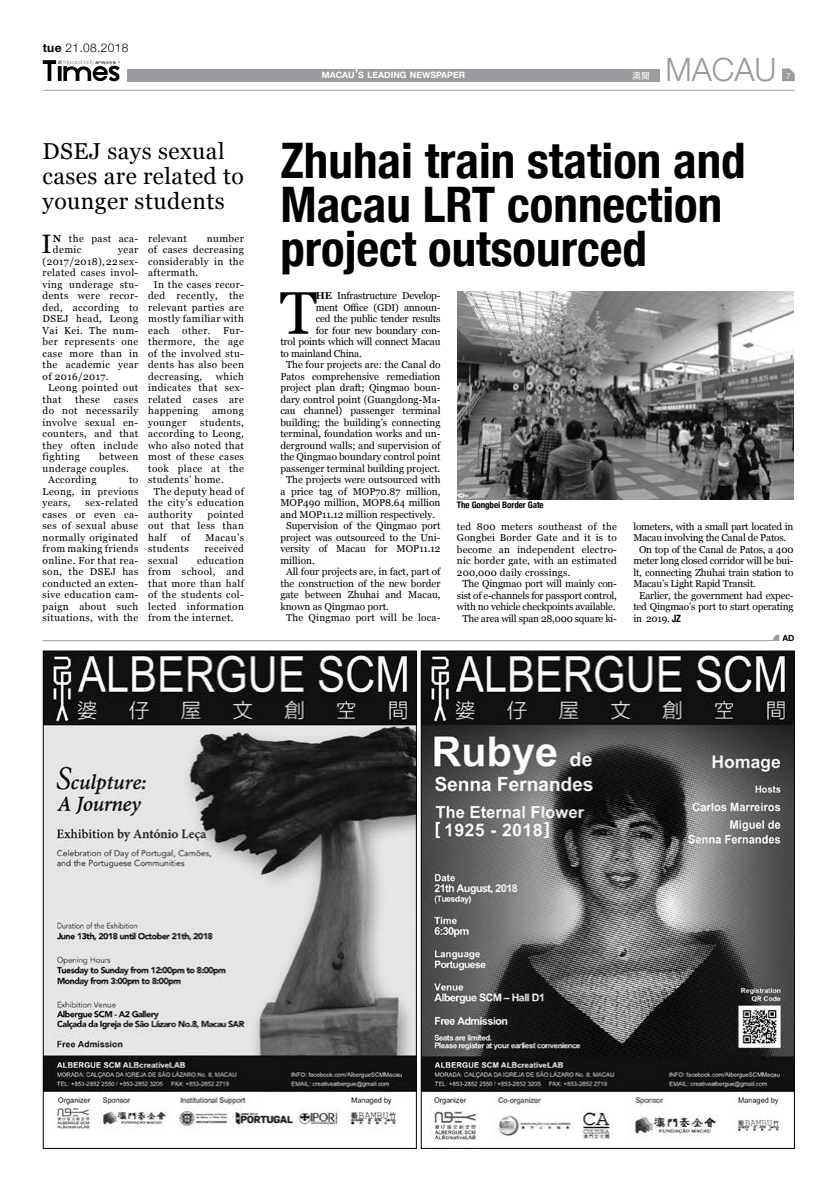
<style>
.page{position:relative;width:837px;height:1191px;background:#fff}
.page>*{position:absolute;margin:0;border:0;box-sizing:border-box;transform-origin:0 0}
.t1{font:59.8px "Georgia";color:#000}
.t2{font:700 condensed 49px/44px "Helvetica Neue";color:#000}
.t3{font:300 32px "Helvetica Neue";color:#999b9e}
.t4{font:26.6px "Georgia";color:#000}
.t5{font:23px/25px "Georgia";letter-spacing:.02em;color:#000}
.t6{font:300 12px "Helvetica Neue";letter-spacing:.025em;color:#000}
.t7{font:10px/11.5px "Georgia";color:#000;text-align:justify}
.t8{font:10px "Georgia";letter-spacing:-.02em;color:#000}
.t9{font:10px/11.5px "Georgia";letter-spacing:.04em;color:#000}
.t10{font:10px "Georgia";letter-spacing:.02em;color:#000}
.t11{font:700 condensed 9px "Helvetica Neue";letter-spacing:-.01em;color:#000}
.t12{font:9px "Adobe Heiti Std";color:#fff}
.t13{font:700 8.8px "Helvetica Neue";color:#fff}
.t14{font:700 8.4px "Helvetica Neue";color:#000}
.t15{font:8px "Helvetica Neue";color:#fff}
.s1{font-weight:700}
.s2{font-size:12.5px}
.s3{font-family:"Helvetica Neue";font-weight:700;font-stretch:condensed}
</style>
<div class="page">
<div style="left:127px;top:69px;width:532px;height:12px;background:#9a9c9f"></div>
<svg style="left:782px;top:68px;width:12px;height:13px"></svg>
<hr style="left:43px;top:90px;width:751px;height:1px;background:#999b9e">
<svg style="left:43px;top:60px;width:77px;height:21px"></svg>
<hr style="left:43px;top:640px;width:730px;height:1px;background:#999b9e">
<svg style="left:773px;top:635px;width:6px;height:6px"></svg>
<img style="left:45px;top:653px;width:369px;height:478px">
<img style="left:423px;top:653px;width:369px;height:493px">
<img style="left:457px;top:292px;width:336px;height:207px">
<p class="t6" style="left:43px;top:38px;width:87px"><span class="s1">tue</span> 21.08.2018</p>
<h3 class="t5" style="left:43px;top:138px;width:203px">DSEJ says sexual cases are related to younger students</h3>
<h3 class="t4" style="left:41px;top:225px;width:12px">I</h3>
<p class="t9" style="left:53px;top:232px;width:87px"><span class="s1">n</span> the past aca&shy;demic</p>
<p class="t7" style="left:118px;top:244px;width:22px">year</p>
<p class="t9" style="left:43px;top:255px;width:97px">(2017/2018), 22 sex-</p>
<p class="t9" style="left:43px;top:267px;width:97px">related cases invol-</p>
<p class="t9" style="left:43px;top:278px;width:97px">ving underage stu-</p>
<p class="t9" style="left:43px;top:290px;width:97px">dents were recor-</p>
<p class="t9" style="left:43px;top:301px;width:97px">ded, according to</p>
<p class="t9" style="left:43px;top:313px;width:97px">DSEJ head, Leong</p>
<p class="t9" style="left:43px;top:324px;width:97px">Vai Kei. The num-</p>
<p class="t9" style="left:43px;top:336px;width:97px">ber represents one</p>
<p class="t9" style="left:43px;top:347px;width:97px">case more than in</p>
<p class="t9" style="left:43px;top:359px;width:97px">the academic year</p>
<p class="t9" style="left:43px;top:370px;width:67px">of 2016/2017.</p>
<p class="t9" style="left:48px;top:382px;width:92px">Leong pointed out</p>
<p class="t7" style="left:43px;top:393px;width:20px">that</p>
<p class="t7" style="left:75px;top:393px;width:26px">these</p>
<p class="t7" style="left:43px;top:393px;width:97px;text-indent:71px">cases do not necessarily involve sexual en&shy;counters, and that they often include fighting</p>
<p class="t9" style="left:99px;top:451px;width:41px">between</p>
<p class="t9" style="left:43px;top:462px;width:88px">underage couples.</p>
<p class="t9" style="left:48px;top:474px;width:50px">According</p>
<p class="t7" style="left:43px;top:474px;width:97px;text-indent:86px">to Leong, in previous years,</p>
<p class="t7" style="left:43px;top:497px;width:97px;text-indent:43px">sex-related cases or even ca&shy;ses of sexual abuse normally originated from making friends online. For that rea&shy;son, the DSEJ has conducted an exten&shy;sive education cam&shy;paign about such situations, with the</p>
<p class="t9" style="left:148px;top:232px;width:40px">relevant</p>
<p class="t7" style="left:207px;top:232px;width:38px">number</p>
<p class="t9" style="left:148px;top:244px;width:97px">of cases decreasing</p>
<p class="t9" style="left:148px;top:255px;width:97px">considerably in the</p>
<p class="t9" style="left:148px;top:267px;width:52px">aftermath.</p>
<p class="t9" style="left:154px;top:278px;width:92px">In the cases recor-</p>
<p class="t9" style="left:148px;top:290px;width:97px">ded recently, the</p>
<p class="t9" style="left:148px;top:301px;width:97px">relevant parties are</p>
<p class="t9" style="left:148px;top:313px;width:97px">mostly familiar with</p>
<p class="t7" style="left:148px;top:324px;width:23px">each</p>
<p class="t7" style="left:182px;top:324px;width:30px">other.</p>
<p class="t7" style="left:148px;top:324px;width:97px;text-indent:75px">Fur&shy;thermore, the age of the involved stu&shy;dents has also been decreasing,</p>
<p class="t7" style="left:148px;top:370px;width:97px;text-indent:68px">which indicates that sex&shy;related cases are happening</p>
<p class="t7" style="left:212px;top:405px;width:33px">among</p>
<p class="t9" style="left:148px;top:416px;width:40px">younger</p>
<p class="t9" style="left:200px;top:416px;width:45px">students,</p>
<p class="t9" style="left:148px;top:428px;width:97px">according to Leong,</p>
<p class="t9" style="left:148px;top:439px;width:97px">who also noted that</p>
<p class="t9" style="left:148px;top:451px;width:97px">most of these cases</p>
<p class="t9" style="left:148px;top:462px;width:97px">took place at the</p>
<p class="t9" style="left:148px;top:474px;width:77px">students’ home.</p>
<p class="t9" style="left:154px;top:485px;width:92px">The deputy head of</p>
<p class="t9" style="left:148px;top:497px;width:97px">the city’s education</p>
<p class="t9" style="left:148px;top:508px;width:46px">authority</p>
<p class="t7" style="left:148px;top:508px;width:97px;text-indent:59px">pointed out that less than half</p>
<p class="t7" style="left:181px;top:531px;width:11px">of</p>
<p class="t7" style="left:205px;top:531px;width:40px">Macau’s</p>
<p class="t9" style="left:148px;top:543px;width:42px">students</p>
<p class="t9" style="left:204px;top:543px;width:41px">received</p>
<p class="t7" style="left:148px;top:554px;width:31px">sexual</p>
<p class="t7" style="left:148px;top:554px;width:97px;text-indent:49px">education from school, and that more than half of the students col&shy;lected information from the internet.</p>
<p class="t13" style="left:322px;top:68px;width:145px">MACAU<span class="s2">’</span>S LEADING NEWSPAPER</p>
<p class="t12" style="left:632px;top:70px;width:19px">澳聞</p>
<h3 class="t3" style="left:665px;top:44px;width:113px">MACAU</h3>
<p class="t15" style="left:786px;top:70px;width:6px">7</p>
<h2 class="t2" style="left:280px;top:135px;width:467px">Zhuhai train station and<br>Macau LRT connection project outsourced</h2>
<h1 class="t1" style="left:280px;top:269px;width:39px">T</h1>
<p class="t8" style="left:315px;top:288px;width:126px"><span class="s1">he</span> Infrastructure Develop-</p>
<p class="t8" style="left:315px;top:300px;width:126px">ment Office (GDI) announ-</p>
<p class="t8" style="left:315px;top:311px;width:126px">ced the public tender results</p>
<p class="t8" style="left:315px;top:323px;width:126px">for four new boundary con-</p>
<p class="t8" style="left:280px;top:334px;width:161px">trol points which will connect Macau</p>
<p class="t8" style="left:280px;top:346px;width:83px">to mainland China.</p>
<p class="t7" style="left:286px;top:359px;width:156px">The four projects are: the Canal do</p>
<p class="t7" style="left:280px;top:370px;width:162px">Patos comprehensive remediation</p>
<p class="t7" style="left:280px;top:382px;width:162px">project plan draft; Qingmao boun-</p>
<p class="t7" style="left:280px;top:393px;width:162px">dary control point (Guangdong-Ma-</p>
<p class="t7" style="left:280px;top:405px;width:162px">cau channel) passenger terminal</p>
<p class="t7" style="left:280px;top:416px;width:162px">building; the building’s connecting</p>
<p class="t7" style="left:280px;top:428px;width:162px">terminal, foundation works and un-</p>
<p class="t7" style="left:280px;top:439px;width:162px">derground walls; and supervision of</p>
<p class="t7" style="left:280px;top:451px;width:161px">the Qingmao boundary control point</p>
<p class="t7" style="left:280px;top:462px;width:161px">passenger terminal building project.</p>
<p class="t7" style="left:286px;top:474px;width:156px">The projects were outsourced with</p>
<p class="t7" style="left:280px;top:485px;width:162px">a price tag of MOP70.87 million,</p>
<p class="t7" style="left:280px;top:497px;width:162px">MOP490 million, MOP8.64 million</p>
<p class="t7" style="left:280px;top:508px;width:156px">and MOP11.12 million respectively.</p>
<p class="t7" style="left:286px;top:520px;width:156px">Supervision of the Qingmao port</p>
<p class="t7" style="left:280px;top:531px;width:162px">project was outsourced to the Uni-</p>
<p class="t7" style="left:280px;top:543px;width:162px">versity of Macau for MOP11.12</p>
<p class="t7" style="left:280px;top:554px;width:36px">million.</p>
<p class="t7" style="left:286px;top:566px;width:156px">All four projects are, in fact, part of</p>
<p class="t7" style="left:280px;top:577px;width:162px">the construction of the new border</p>
<p class="t7" style="left:280px;top:589px;width:162px">gate between Zhuhai and Macau,</p>
<p class="t7" style="left:280px;top:600px;width:110px">known as Qingmao port.</p>
<p class="t10" style="left:286px;top:610px;width:156px">The Qingmao port will be loca-</p>
<p class="t11" style="left:456px;top:497px;width:88px">The Gongbei Border Gate</p>
<p class="t10" style="left:456px;top:519px;width:161px">ted 800 meters southeast of the</p>
<p class="t10" style="left:456px;top:530px;width:161px">Gongbei Border Gate and it is to</p>
<p class="t10" style="left:456px;top:542px;width:161px">become an independent electro-</p>
<p class="t10" style="left:456px;top:553px;width:161px">nic border gate, with an estimated</p>
<p class="t10" style="left:456px;top:565px;width:115px">200,000 daily crossings.</p>
<p class="t8" style="left:462px;top:576px;width:156px">The Qingmao port will mainly con-</p>
<p class="t8" style="left:456px;top:588px;width:161px">sist of e-channels for passport control,</p>
<p class="t8" style="left:456px;top:599px;width:160px">with no vehicle checkpoints available.</p>
<p class="t8" style="left:462px;top:611px;width:156px">The area will span 28,000 square ki-</p>
<p class="t8" style="left:633px;top:519px;width:161px">lometers, with a small part located in</p>
<p class="t8" style="left:633px;top:530px;width:154px">Macau involving the Canal de Patos.</p>
<p class="t8" style="left:638px;top:542px;width:156px">On top of the Canal de Patos, a 400</p>
<p class="t8" style="left:633px;top:553px;width:161px">meter long closed corridor will be bui-</p>
<p class="t8" style="left:633px;top:565px;width:161px">lt, connecting Zhuhai train station to</p>
<p class="t8" style="left:633px;top:576px;width:124px">Macau’s Light Rapid Transit.</p>
<p class="t8" style="left:638px;top:588px;width:156px">Earlier, the government had expec-</p>
<p class="t8" style="left:633px;top:599px;width:161px">ted Qingmao’s port to start operating</p>
<p class="t7" style="left:633px;top:612px;width:49px">in 2019. <span class="s3">JZ</span></p>
<p class="t14" style="left:782px;top:631px;width:13px">AD</p>
</div>
